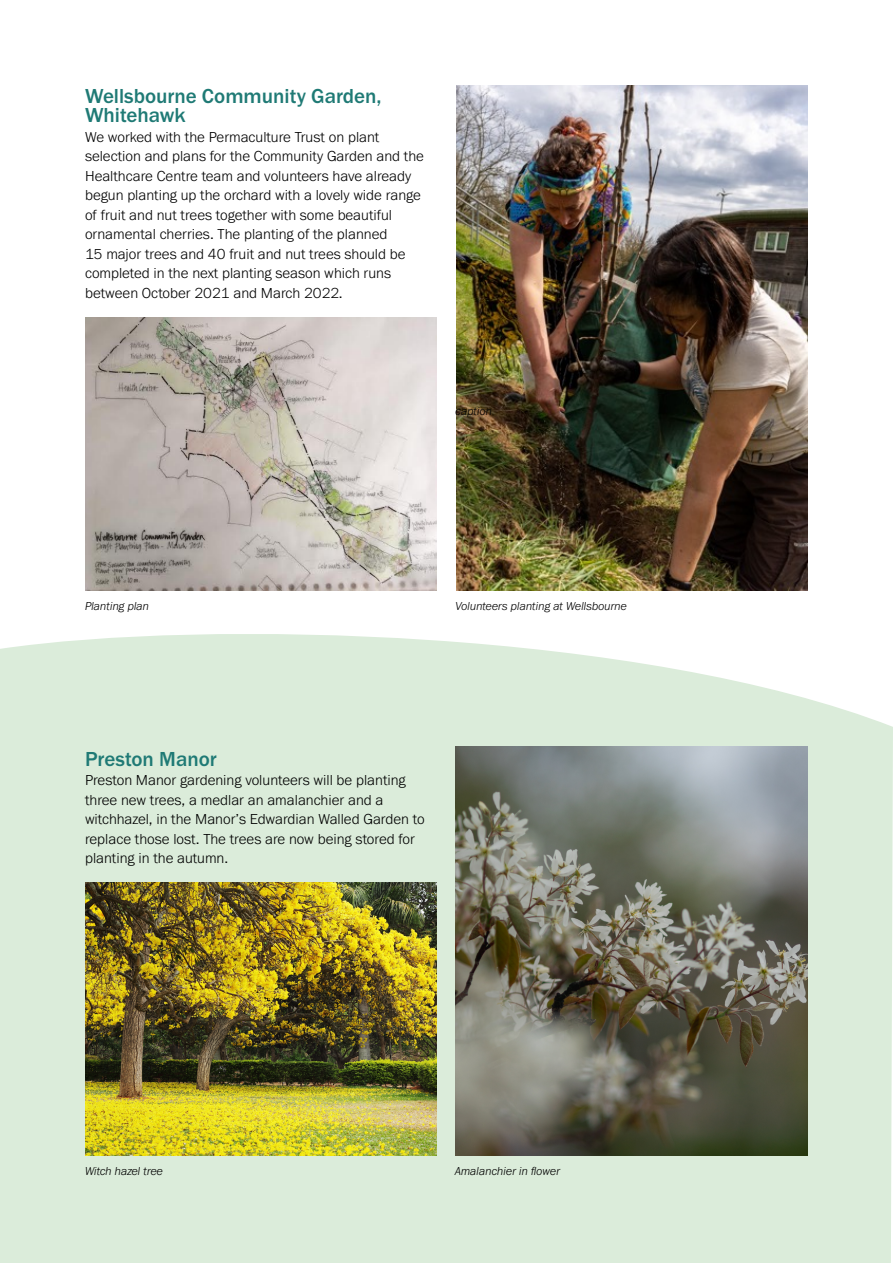
<style>
.page{position:relative;width:893px;height:1263px;background:#fff}
.page>*{position:absolute;margin:0;border:0;box-sizing:border-box;transform-origin:0 0}
.t1{font:500 21px/19.5px "Franklin Gothic URW";color:#1f7a75}
.t2{font:300 15px/19.5px "Franklin Gothic URW";color:#000}
.t3{font:italic 300 12px "Franklin Gothic URW";color:#000}
</style>
<div class="page">
<div style="left:0;top:634px;width:893px;height:629px;background:#dbecda"></div>
<img style="left:85px;top:317px;width:352px;height:273px">
<img style="left:456px;top:85px;width:352px;height:505px">
<img style="left:455px;top:746px;width:353px;height:410px">
<img style="left:85px;top:883px;width:351px;height:273px">
<h1 class="t1" style="left:85px;top:86px;width:298px">Wellsbourne Community Garden,<br>Whitehawk</h1>
<p class="t2" style="left:85px;top:127px;width:340px">We worked with the Permaculture Trust on plant selection and plans for the Community Garden and the Healthcare Centre team and volunteers have already begun planting up the orchard with a lovely wide range of fruit and nut trees together with some beautiful ornamental cherries. The planting of the planned<br>15 major trees and 40 fruit and nut trees should be completed in the next planting season which runs between October 2021 and March 2022.</p>
<p class="t3" style="left:455px;top:403px;width:38px">caption</p>
<p class="t3" style="left:85px;top:598px;width:66px">Planting plan</p>
<p class="t3" style="left:455px;top:598px;width:173px">Volunteers planting at Wellsbourne</p>
<h1 class="t1" style="left:85px;top:749px;width:133px">Preston Manor</h1>
<p class="t2" style="left:85px;top:770px;width:341px">Preston Manor gardening volunteers will be planting three new trees, a medlar an amalanchier and a witchhazel, in the Manor’s Edwardian Walled Garden to replace those lost. The trees are now being stored for planting in the autumn.</p>
<p class="t3" style="left:85px;top:1164px;width:80px">Witch hazel tree</p>
<p class="t3" style="left:455px;top:1164px;width:107px">Amalanchier in flower</p>
</div>
